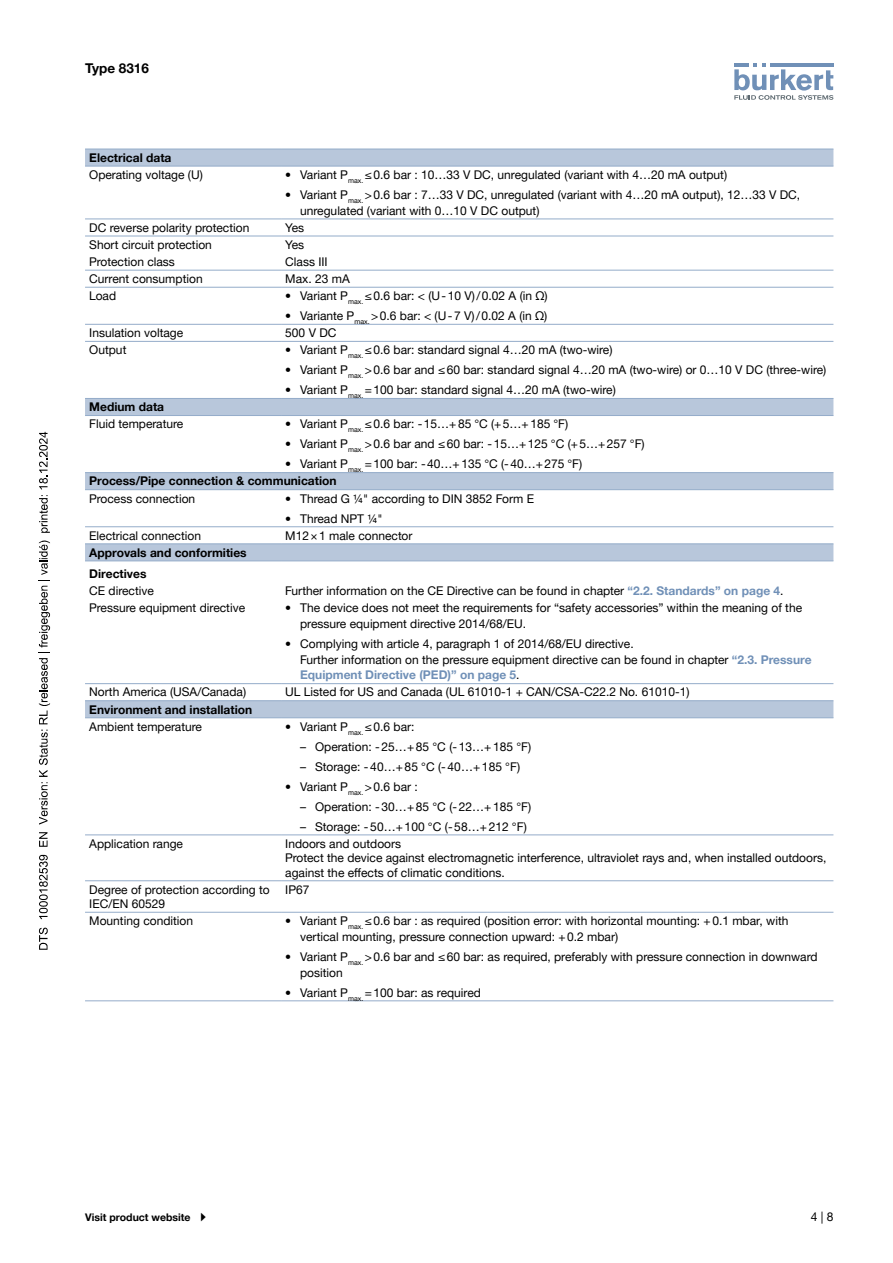
<style>
.page{position:relative;width:893px;height:1263px;background:#fff}
.page>*{position:absolute;margin:0;border:0;box-sizing:border-box;transform-origin:0 0}
.t1{font:700 13.5px "Helvetica Neue LTW1 G";color:#000}
.t2{font:12px/15.8px "Helvetica Neue LTW1 G";color:#000}
.t3{font:700 12px/21.3px "Helvetica Neue LTW1 G";color:#000}
.t4{font:700 10.5px "Helvetica Neue LTW1 G";color:#000}
.s1{font-weight:700}
.s2{font-weight:700;color:#7090b7}
</style>
<div class="page">
<svg style="left:734px;top:63px;width:99px;height:37px"></svg>
<svg style="left:85px;top:150px;width:748px;height:567px"></svg>
<hr style="left:85px;top:236px;width:196px;height:1px;background:#94acc9">
<hr style="left:281px;top:236px;width:552px;height:1px;background:#94acc9">
<hr style="left:281px;top:489px;width:552px;height:1px;background:#94acc9">
<hr style="left:281px;top:544px;width:552px;height:1px;background:#94acc9">
<hr style="left:85px;top:324px;width:196px;height:1px;background:#94acc9">
<hr style="left:281px;top:324px;width:552px;height:1px;background:#94acc9">
<hr style="left:85px;top:398px;width:196px;height:1px;background:#94acc9">
<hr style="left:281px;top:398px;width:552px;height:1px;background:#94acc9">
<hr style="left:85px;top:544px;width:196px;height:1px;background:#94acc9">
<hr style="left:281px;top:526px;width:552px;height:1px;background:#94acc9">
<hr style="left:85px;top:489px;width:196px;height:1px;background:#94acc9">
<hr style="left:85px;top:526px;width:196px;height:1px;background:#94acc9">
<hr style="left:85px;top:219px;width:196px;height:1px;background:#94acc9">
<hr style="left:281px;top:219px;width:552px;height:1px;background:#94acc9">
<hr style="left:85px;top:149px;width:196px;height:1px;background:#94acc9">
<hr style="left:281px;top:149px;width:552px;height:1px;background:#94acc9">
<hr style="left:85px;top:472px;width:196px;height:1px;background:#94acc9">
<hr style="left:281px;top:472px;width:552px;height:1px;background:#94acc9">
<hr style="left:85px;top:270px;width:196px;height:1px;background:#94acc9">
<hr style="left:281px;top:270px;width:552px;height:1px;background:#94acc9">
<hr style="left:85px;top:561px;width:196px;height:1px;background:#94acc9">
<hr style="left:281px;top:561px;width:552px;height:1px;background:#94acc9">
<hr style="left:85px;top:166px;width:196px;height:1px;background:#94acc9">
<hr style="left:281px;top:166px;width:552px;height:1px;background:#94acc9">
<hr style="left:85px;top:341px;width:196px;height:1px;background:#94acc9">
<hr style="left:281px;top:341px;width:552px;height:1px;background:#94acc9">
<hr style="left:85px;top:287px;width:196px;height:1px;background:#94acc9">
<hr style="left:281px;top:287px;width:552px;height:1px;background:#94acc9">
<hr style="left:85px;top:415px;width:196px;height:1px;background:#94acc9">
<hr style="left:281px;top:415px;width:552px;height:1px;background:#94acc9">
<hr style="left:85px;top:1000px;width:196px;height:1px;background:#94acc9">
<hr style="left:281px;top:1000px;width:552px;height:1px;background:#94acc9">
<hr style="left:85px;top:835px;width:196px;height:1px;background:#94acc9">
<hr style="left:281px;top:835px;width:552px;height:1px;background:#94acc9">
<hr style="left:85px;top:912px;width:196px;height:1px;background:#94acc9">
<hr style="left:281px;top:912px;width:552px;height:1px;background:#94acc9">
<hr style="left:85px;top:683px;width:196px;height:1px;background:#94acc9">
<hr style="left:281px;top:683px;width:552px;height:1px;background:#94acc9">
<hr style="left:85px;top:700px;width:196px;height:1px;background:#94acc9">
<hr style="left:281px;top:700px;width:552px;height:1px;background:#94acc9">
<hr style="left:85px;top:717px;width:196px;height:1px;background:#94acc9">
<hr style="left:281px;top:717px;width:552px;height:1px;background:#94acc9">
<hr style="left:85px;top:880px;width:196px;height:1px;background:#94acc9">
<hr style="left:281px;top:880px;width:552px;height:1px;background:#94acc9">
<svg style="left:39px;top:927px;width:9px;height:23px"></svg>
<svg style="left:39px;top:855px;width:9px;height:64px"></svg>
<svg style="left:39px;top:832px;width:9px;height:15px"></svg>
<svg style="left:39px;top:540px;width:11px;height:285px"></svg>
<svg style="left:39px;top:495px;width:11px;height:38px"></svg>
<svg style="left:39px;top:432px;width:9px;height:57px"></svg>
<p class="t1" style="left:85px;top:60px;width:65px">Type 8316</p>
<p class="t3" style="left:89px;top:147px;width:84px">Electrical data</p>
<p class="t2" style="left:89px;top:167px;width:115px">Operating voltage (U)</p>
<p class="t2" style="left:285px;top:167px;width:443px">• Variant P<sub>max.</sub> ≤0.6 bar : 10…33 V DC, unregulated (variant with 4…20 mA output)</p>
<p class="t2" style="left:300px;top:187px;width:502px;text-indent:-15px">• Variant P<sub>max.</sub> &gt;0.6 bar : 7…33 V DC, unregulated (variant with 4…20 mA output), 12…33 V DC, unregulated (variant with 0…10 V DC output)</p>
<p class="t2" style="left:89px;top:219px;width:162px">DC reverse polarity protection</p>
<p class="t2" style="left:285px;top:219px;width:20px">Yes</p>
<p class="t2" style="left:89px;top:237px;width:124px">Short circuit protection</p>
<p class="t2" style="left:285px;top:237px;width:20px">Yes</p>
<p class="t2" style="left:89px;top:254px;width:87px">Protection class</p>
<p class="t2" style="left:285px;top:254px;width:44px">Class III</p>
<p class="t2" style="left:89px;top:271px;width:115px">Current consumption</p>
<p class="t2" style="left:285px;top:271px;width:66px">Max. 23 mA</p>
<p class="t2" style="left:89px;top:288px;width:28px">Load</p>
<p class="t2" style="left:285px;top:288px;width:264px">• Variant P<sub>max.</sub> ≤0.6 bar: &lt; (U-10 V)/0.02 A (in Ω)</p>
<p class="t2" style="left:285px;top:308px;width:263px">• Variante P<sub>max.</sub> &gt;0.6 bar: &lt; (U-7 V)/0.02 A (in Ω)</p>
<p class="t2" style="left:89px;top:325px;width:96px">Insulation voltage</p>
<p class="t2" style="left:285px;top:325px;width:53px">500 V DC</p>
<p class="t2" style="left:89px;top:342px;width:39px">Output</p>
<p class="t2" style="left:285px;top:342px;width:329px">• Variant P<sub>max.</sub> ≤0.6 bar: standard signal 4…20 mA (two-wire)</p>
<p class="t2" style="left:285px;top:362px;width:543px">• Variant P<sub>max.</sub> &gt;0.6 bar and ≤60 bar: standard signal 4…20 mA (two-wire) or 0…10 V DC (three-wire)</p>
<p class="t2" style="left:285px;top:382px;width:332px">• Variant P<sub>max.</sub> =100 bar: standard signal 4…20 mA (two-wire)</p>
<p class="t3" style="left:89px;top:396px;width:76px">Medium data</p>
<p class="t2" style="left:89px;top:416px;width:96px">Fluid temperature</p>
<p class="t2" style="left:285px;top:416px;width:284px">• Variant P<sub>max.</sub> ≤0.6 bar: -15…+85 °C (+5…+185 °F)</p>
<p class="t2" style="left:285px;top:436px;width:361px">• Variant P<sub>max.</sub> &gt;0.6 bar and ≤60 bar: -15…+125 °C (+5…+257 °F)</p>
<p class="t2" style="left:89px;top:455px;width:494px;line-height:17.1px;text-indent:196px">• Variant P<sub>max.</sub> =100 bar: -40…+135 °C (-40…+275 °F)<br><span class="s1">Process/Pipe connection &amp; communication</span></p>
<p class="t2" style="left:89px;top:490px;width:107px">Process connection</p>
<p class="t2" style="left:285px;top:490px;width:250px">• Thread G ¼" according to DIN 3852 Form E</p>
<p class="t2" style="left:285px;top:510px;width:99px">• Thread NPT ¼"</p>
<p class="t2" style="left:89px;top:527px;width:113px">Electrical connection</p>
<p class="t2" style="left:285px;top:527px;width:129px">M12×1 male connector</p>
<p class="t3" style="left:89px;top:542px;width:159px">Approvals and conformities<br>Directives</p>
<p class="t2" style="left:89px;top:583px;width:66px">CE directive</p>
<p class="t2" style="left:285px;top:583px;width:500px">Further information on the CE Directive can be found in chapter <span class="s2">“2.2. Standards” on page 4</span>.</p>
<p class="t2" style="left:89px;top:600px;width:157px">Pressure equipment directive</p>
<p class="t2" style="left:300px;top:600px;width:503px;text-indent:-15px">• The device does not meet the requirements for “safety accessories” within the meaning of the pressure equipment directive 2014/68/EU.</p>
<p class="t2" style="left:300px;top:636px;width:513px;text-indent:-15px">• Complying with article 4, paragraph 1 of 2014/68/EU directive.<br>Further information on the pressure equipment directive can be found in chapter <span class="s2">“2.3. Pressure<br>Equipment Directive (PED)” on page 5</span>.</p>
<p class="t2" style="left:89px;top:684px;width:158px">North America (USA/Canada)</p>
<p class="t2" style="left:285px;top:684px;width:406px">UL Listed for US and Canada (UL 61010‑1 + CAN/CSA-C22.2 No. 61010‑1)</p>
<p class="t3" style="left:89px;top:698px;width:164px">Environment and installation</p>
<p class="t2" style="left:89px;top:718px;width:114px">Ambient temperature</p>
<p class="t2" style="left:285px;top:718px;width:131px">• Variant P<sub>max.</sub> ≤0.6 bar:</p>
<p class="t2" style="left:300px;top:738px;width:233px">– Operation: -25…+85 °C (-13…+185 °F)</p>
<p class="t2" style="left:300px;top:758px;width:221px">– Storage: -40…+85 °C (-40…+185 °F)</p>
<p class="t2" style="left:285px;top:778px;width:134px">• Variant P<sub>max.</sub> &gt;0.6 bar :</p>
<p class="t2" style="left:300px;top:798px;width:233px">– Operation: -30…+85 °C (-22…+185 °F)</p>
<p class="t2" style="left:300px;top:818px;width:228px">– Storage: -50…+100 °C (-58…+212 °F)</p>
<p class="t2" style="left:89px;top:835px;width:95px">Application range</p>
<p class="t2" style="left:285px;top:836px;width:542px;line-height:14.4px">Indoors and outdoors<br>Protect the device against electromagnetic interference, ultraviolet rays and, when installed outdoors, against the effects of climatic conditions.</p>
<p class="t2" style="left:89px;top:882px;width:182px;line-height:14.4px">Degree of protection according to<br>IEC/EN 60529</p>
<p class="t2" style="left:285px;top:881px;width:26px">IP67</p>
<p class="t2" style="left:89px;top:913px;width:105px">Mounting condition</p>
<p class="t2" style="left:300px;top:913px;width:490px;text-indent:-15px">• Variant P<sub>max.</sub> ≤0.6 bar : as required (position error: with horizontal mounting: +0.1 mbar, with vertical mounting, pressure connection upward: +0.2 mbar)</p>
<p class="t2" style="left:300px;top:948px;width:519px;text-indent:-15px">• Variant P<sub>max.</sub> &gt;0.6 bar and ≤60 bar: as required, preferably with pressure connection in downward position</p>
<p class="t2" style="left:285px;top:984px;width:197px">• Variant P<sub>max.</sub> =100 bar: as required</p>
<p class="t4" style="left:85px;top:1211px;width:107px">Visit product website</p>
<p class="t2" style="left:811px;top:1208px;width:24px">4 | 8</p>
</div>
